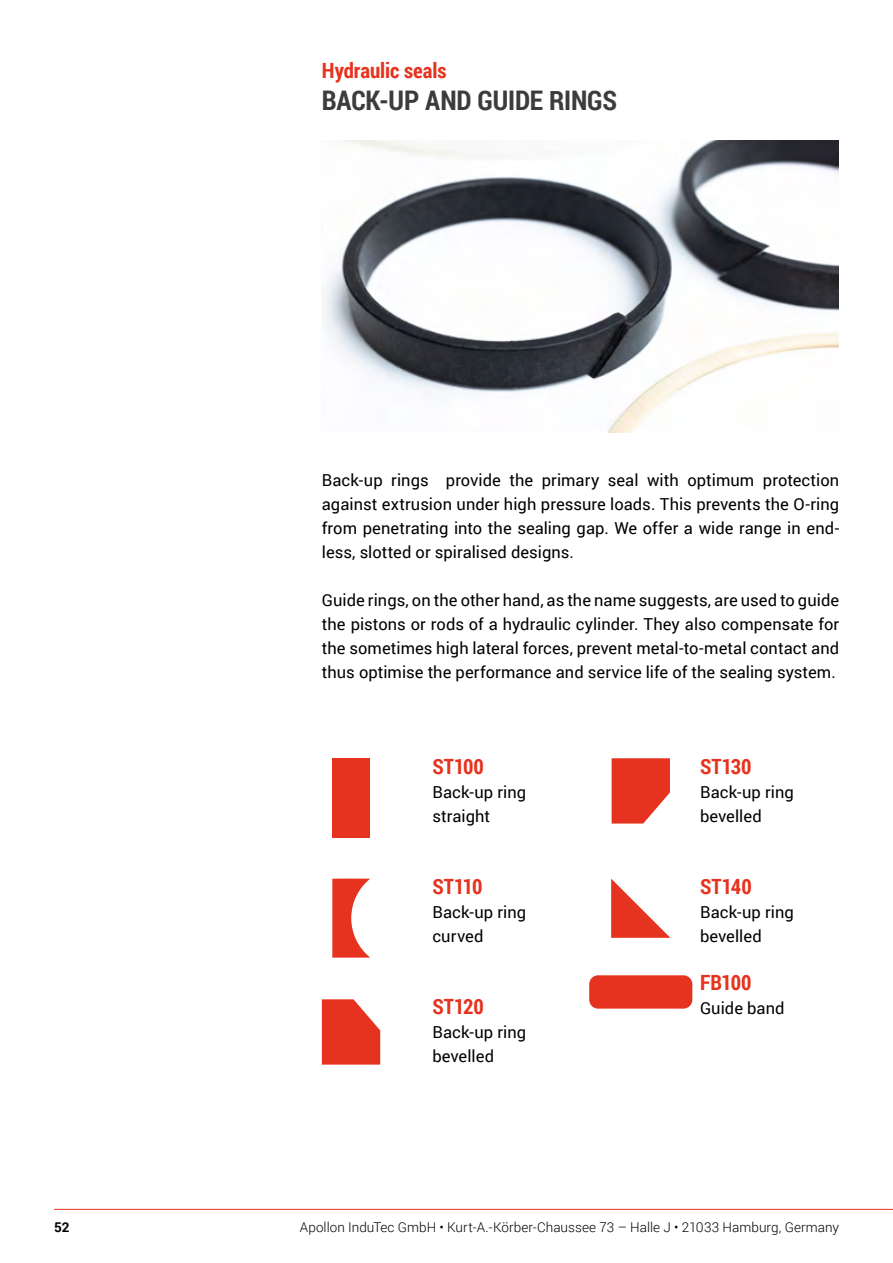
<style>
.page{position:relative;width:893px;height:1263px;background:#fff}
.page>*{position:absolute;margin:0;border:0;box-sizing:border-box;transform-origin:0 0}
.t1{font:700 27px "Roboto Condensed";letter-spacing:-.01em;color:#3c3c3d}
.t2{font:700 21px "Roboto Condensed";letter-spacing:-.005em;color:#e6331f}
.t3{font:16.5px/24px "Roboto";letter-spacing:.005em;color:#000}
.t4{font:300 13.5px "Roboto";letter-spacing:.005em;color:#000}
.t5{font:700 13.5px "Roboto";color:#000}
</style>
<div class="page">
<hr style="left:54px;top:1209px;width:839px;height:1px;background:#e6331f">
<img style="left:324px;top:141px;width:515px;height:292px">
<div style="left:333px;top:758px;width:37px;height:80px;background:#e6331f"></div>
<svg style="left:332px;top:878px;width:38px;height:80px"></svg>
<svg style="left:322px;top:999px;width:58px;height:65px"></svg>
<svg style="left:612px;top:758px;width:58px;height:65px"></svg>
<svg style="left:611px;top:878px;width:59px;height:60px"></svg>
<div style="left:589px;top:975px;width:103px;height:34px;background:#e6331f;border-radius:9px"></div>
<p class="t2" style="left:322px;top:56px;width:126px">Hydraulic seals</p>
<h1 class="t1" style="left:322px;top:82px;width:297px">BACK-UP AND GUIDE RINGS</h1>
<p class="t3" style="left:322px;top:468px;width:519px;text-align:justify">Back-up rings provide the primary seal with optimum protection against extrusion under high pressure loads. This prevents the O-ring from penetrating into the sealing gap. We offer a wide range in end&shy;less, slotted or spiralised designs.</p>
<p class="t3" style="left:322px;top:588px;width:519px;text-align:justify">Guide rings, on the other hand, as the name suggests, are used to guide the pistons or rods of a hydraulic cylinder. They also compensate for the sometimes high lateral forces, prevent metal-to-metal contact and thus optimise the performance and service life of the sealing system.</p>
<p class="t2" style="left:432px;top:752px;width:53px">ST100</p>
<p class="t3" style="left:432px;top:780px;width:95px">Back-up ring straight</p>
<p class="t2" style="left:432px;top:872px;width:52px">ST110</p>
<p class="t3" style="left:432px;top:900px;width:95px">Back-up ring curved</p>
<p class="t2" style="left:432px;top:992px;width:53px">ST120</p>
<p class="t3" style="left:432px;top:1020px;width:95px">Back-up ring bevelled</p>
<p class="t2" style="left:700px;top:752px;width:53px">ST130</p>
<p class="t3" style="left:700px;top:780px;width:95px">Back-up ring bevelled</p>
<p class="t2" style="left:700px;top:872px;width:53px">ST140</p>
<p class="t3" style="left:700px;top:900px;width:95px">Back-up ring bevelled</p>
<p class="t2" style="left:700px;top:968px;width:53px">FB100</p>
<p class="t3" style="left:700px;top:996px;width:86px">Guide band</p>
<p class="t5" style="left:54px;top:1217px;width:17px">52</p>
<p class="t4" style="left:300px;top:1217px;width:541px">Apollon InduTec GmbH • Kurt-A.-Körber-Chaussee 73 – Halle J • 21033 Hamburg, Germany</p>
</div>
